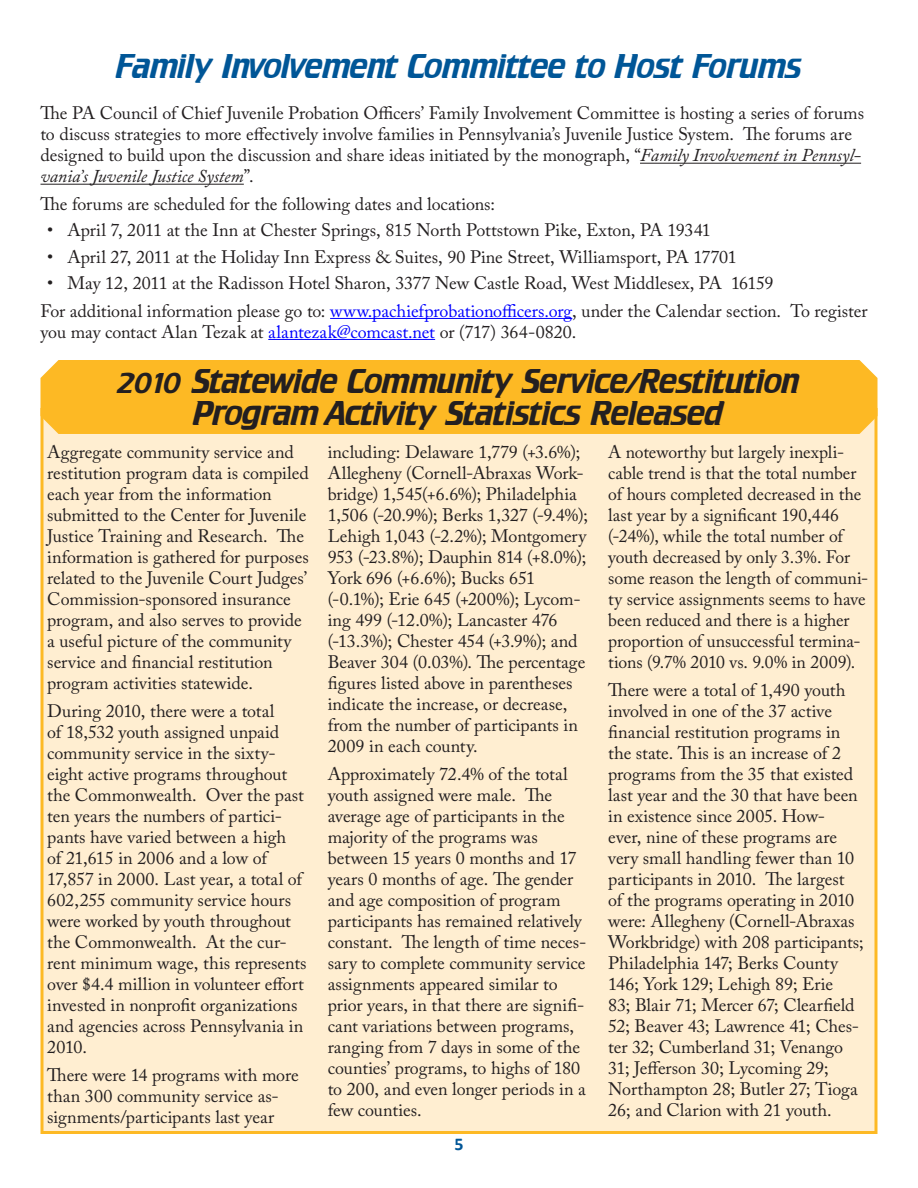
<style>
.page{position:relative;width:918px;height:1188px;background:#fff}
.page>*{position:absolute;margin:0;border:0;box-sizing:border-box;transform-origin:0 0}
.t1{font:30px/32.4px "Crillee";letter-spacing:-.02em;color:#231f20;text-align:center}
.t2{font:30px "Crillee";letter-spacing:-.015em;color:#005697}
.t3{font:18px/21px "Adobe Caslon Pro";letter-spacing:-.005em;color:#231f20}
.t4{font:700 18px "Calibri";color:#005697}
.s1{font-style:italic}
.s2{color:#00f}
</style>
<div class="page">
<div style="left:40px;top:408px;width:838px;height:726px;background:#ffeed1;border:3px solid #fdb924"></div>
<div style="left:40px;top:360px;width:838px;height:74px;background:#fdb924"></div>
<hr style="left:640px;top:163px;width:221px;height:1px;background:#231f20">
<hr style="left:40px;top:184px;width:204px;height:1px;background:#231f20">
<hr style="left:330px;top:318px;width:242px;height:1px;background:#00f">
<hr style="left:268px;top:339px;width:167px;height:1px;background:#00f">
<h1 class="t2" style="left:116px;top:46px;width:688px">Family Involvement Committee to Host Forums</h1>
<p class="t3" style="left:40px;top:103px;width:825px">The PA Council of Chief Juvenile Probation Officers’ Family Involvement Committee is hosting a series of forums to discuss strategies to more effectively involve families in Pennsylvania’s Juvenile Justice System. The forums are designed to build upon the discussion and share ideas initiated by the monograph, “<span class="s1">Family Involvement in Pennsyl&shy;vania’s Juvenile Justice System</span>”.</p>
<p class="t3" style="left:40px;top:193px;width:456px">The forums are scheduled for the following dates and locations:</p>
<p class="t3" style="left:47px;top:220px;width:665px">• April 7, 2011 at the Inn at Chester Springs, 815 North Pottstown Pike, Exton, PA 19341</p>
<p class="t3" style="left:47px;top:246px;width:691px">• April 27, 2011 at the Holiday Inn Express &amp; Suites, 90 Pine Street, Williamsport, PA 17701</p>
<p class="t3" style="left:40px;top:269px;width:829px;line-height:27.8px;text-indent:7px">• May 12, 2011 at the Radisson Hotel Sharon, 3377 New Castle Road, West Middlesex, PA 16159<br>For additional information please go to: <span class="s2">www.pachiefprobationofficers.org</span>, under the Calendar section. To register</p>
<p class="t3" style="left:40px;top:321px;width:538px">you may contact Alan Tezak at <span class="s2">alantezak@comcast.net</span> or (717) 364-0820.</p>
<h1 class="t1" style="left:117px;top:364px;width:684px">2010 Statewide Community Service/Restitution<br>Program Activity Statistics Released</h1>
<p class="t3" style="left:47px;top:441px;width:263px">Aggregate community service and restitution program data is compiled each year from the information submitted to the Center for Juvenile Justice Training and Research. The information is gathered for purposes related to the Juvenile Court Judges’ Commission-sponsored insurance program, and also serves to provide a useful picture of the community service and financial restitution program activities statewide.</p>
<p class="t3" style="left:47px;top:700px;width:261px">During 2010, there were a total<br>of 18,532 youth assigned unpaid community service in the sixty&shy;eight active programs throughout the Commonwealth. Over the past ten years the numbers of partici&shy;pants have varied between a high<br>of 21,615 in 2006 and a low of<br>17,857 in 2000. Last year, a total of<br>602,255 community service hours were worked by youth throughout the Commonwealth. At the cur&shy;rent minimum wage, this represents over $4.4 million in volunteer effort invested in nonprofit organizations and agencies across Pennsylvania in<br>2010.</p>
<p class="t3" style="left:47px;top:1064px;width:253px">There were 14 programs with more than 300 community service as&shy;signments/participants last year</p>
<p class="t3" style="left:328px;top:442px;width:262px">including: Delaware 1,779 (+3.6%); Allegheny (Cornell-Abraxas Work&shy;bridge) 1,545(+6.6%); Philadelphia 1,506 (-20.9%); Berks 1,327 (-9.4%); Lehigh 1,043 (-2.2%); Montgomery 953 (-23.8%); Dauphin 814 (+8.0%); York 696 (+6.6%); Bucks 651 (-0.1%); Erie 645 (+200%); Lycom&shy;ing 499 (-12.0%); Lancaster 476 (-13.3%); Chester 454 (+3.9%); and Beaver 304 (0.03%). The percentage figures listed above in parentheses indicate the increase, or decrease, from the number of participants in 2009 in each county.</p>
<p class="t3" style="left:328px;top:763px;width:260px">Approximately 72.4% of the total youth assigned were male. The average age of participants in the majority of the programs was between 15 years 0 months and 17 years 0 months of age. The gender and age composition of program participants has remained relatively constant. The length of time neces&shy;sary to complete community service assignments appeared similar to prior years, in that there are signifi&shy;cant variations between programs, ranging from 7 days in some of the counties’ programs, to highs of 180 to 200, and even longer periods in a few counties.</p>
<p class="t4" style="left:454px;top:1133px;width:11px">5</p>
<p class="t3" style="left:608px;top:441px;width:262px">A noteworthy but largely inexpli&shy;cable trend is that the total number of hours completed decreased in the last year by a significant 190,446 (-24%), while the total number of youth decreased by only 3.3%. For some reason the length of communi&shy;ty service assignments seems to have been reduced and there is a higher proportion of unsuccessful termina&shy;tions (9.7% 2010 vs. 9.0% in 2009).</p>
<p class="t3" style="left:608px;top:679px;width:257px">There were a total of 1,490 youth involved in one of the 37 active financial restitution programs in the state. This is an increase of 2 programs from the 35 that existed last year and the 30 that have been in existence since 2005. How-<br>ever, nine of these programs are very small handling fewer than 10 participants in 2010. The largest<br>of the programs operating in 2010 were: Allegheny (Cornell-Abraxas<br>Workbridge) with 208 participants;<br>Philadelphia 147; Berks County<br>146; York 129; Lehigh 89; Erie<br>83; Blair 71; Mercer 67; Clearfield<br>52; Beaver 43; Lawrence 41; Ches&shy;ter 32; Cumberland 31; Venango<br>31; Jefferson 30; Lycoming 29;<br>Northampton 28; Butler 27; Tioga<br>26; and Clarion with 21 youth.</p>
</div>
